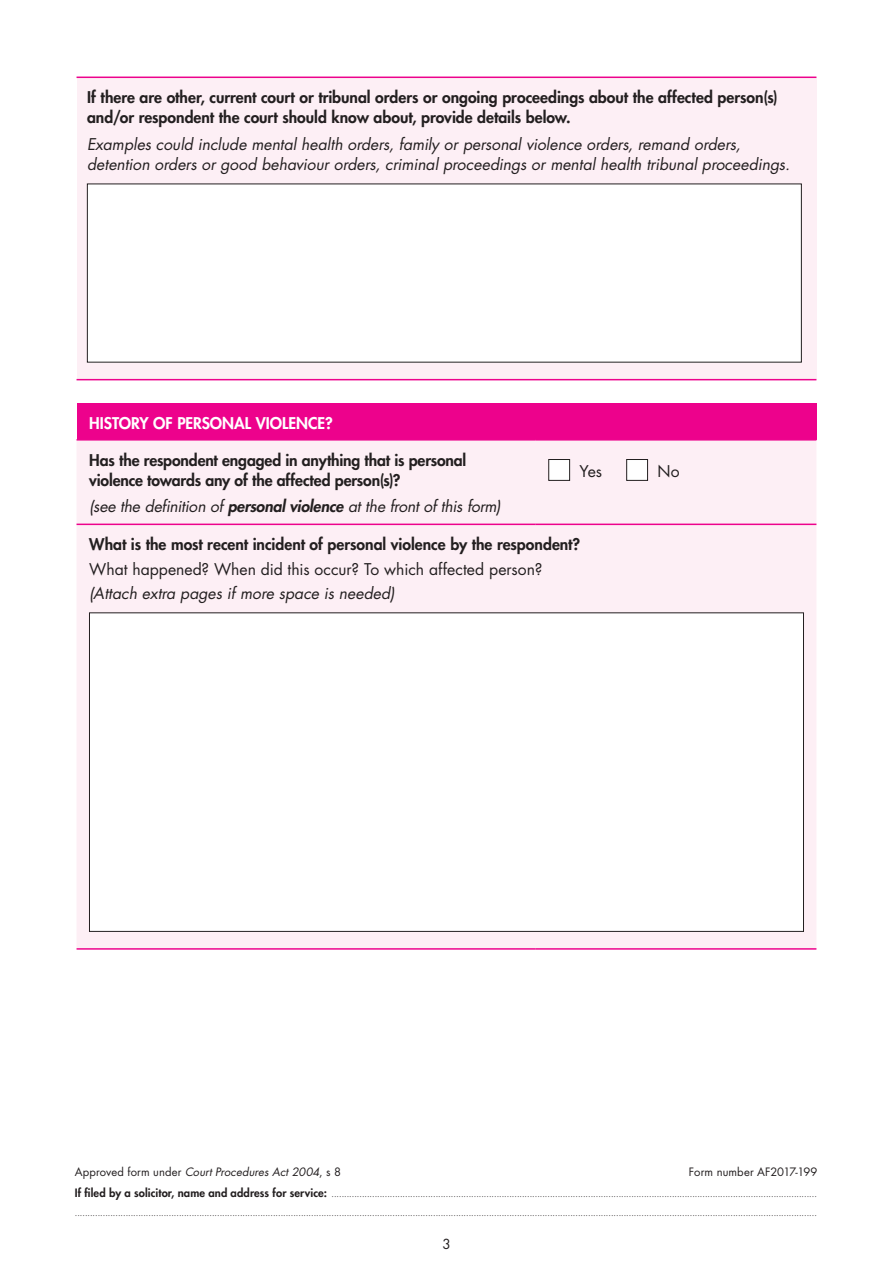
<style>
.page{position:relative;width:893px;height:1263px;background:#fff}
.page>*{position:absolute;margin:0;border:0;box-sizing:border-box;transform-origin:0 0}
.Body{font:800 15.75px/20.2px "Futura Std";letter-spacing:-.005em;color:#231f20}
.Body-2{font:italic 15.75px/20.2px "Futura Std";color:#231f20}
.Body-3{font:15.75px "Futura Std";color:#231f20}
.Cell_H1{font:800 15.75px "Futura Std";color:#fff}
.t1{font:13.5px "Futura Std";color:#231f20}
.t2{font:italic 11.25px "Futura Std";letter-spacing:.01em;color:#231f20}
.t3{font:11.25px "Futura Std";letter-spacing:.01em;color:#231f20}
.t4{font:8.25px "Futura Std";color:#231f20}
.s1{font-weight:800}
.s2{font-style:normal}
.s3{font-weight:800;font-size:11.25px}
</style>
<div class="page">
<div style="left:77px;top:77px;width:739px;height:303px;background:#fdeff5"></div>
<hr style="left:77px;top:77px;width:739px;height:1px;background:#ed028c">
<hr style="left:77px;top:379px;width:739px;height:1px;background:#ed028c">
<div style="left:87px;top:184px;width:714px;height:178px;background:#fff"></div>
<div style="left:77px;top:403px;width:739px;height:37px;background:#ed028c"></div>
<div style="left:77px;top:441px;width:739px;height:507px;background:#fdeff5"></div>
<hr style="left:77px;top:439px;width:459px;height:2px;background:#ed028c">
<hr style="left:536px;top:439px;width:280px;height:2px;background:#ed028c">
<hr style="left:77px;top:524px;width:459px;height:1px;background:#ed028c">
<hr style="left:536px;top:524px;width:280px;height:1px;background:#ed028c">
<hr style="left:77px;top:948px;width:459px;height:2px;background:#ed028c">
<hr style="left:536px;top:948px;width:280px;height:2px;background:#ed028c">
<div style="left:549px;top:459px;width:21px;height:21px;background:#fff"></div>
<div style="left:549px;top:459px;width:21px;height:22px;border:1px solid #231f20"></div>
<div style="left:627px;top:459px;width:21px;height:21px;background:#fff"></div>
<div style="left:626px;top:459px;width:22px;height:22px;border:1px solid #231f20"></div>
<div style="left:89px;top:613px;width:714px;height:318px;background:#fff"></div>
<p class="Body" style="left:87px;top:87px;width:692px">If there are other, current court or tribunal orders or ongoing proceedings about the affected person(s) and/or respondent the court should know about, provide details below.</p>
<p class="Body-2" style="left:87px;top:134px;width:704px">Examples could include mental health orders, family or personal violence orders, remand orders, detention orders or good behaviour orders, criminal proceedings or mental health tribunal proceedings.</p>
<p class="Cell_H1" style="left:89px;top:413px;width:245px">HISTORY OF PERSONAL VIOLENCE?</p>
<p class="Body" style="left:89px;top:450px;width:379px">Has the respondent engaged in anything that is personal violence towards any of the affected person(s)?</p>
<p class="Body-3" style="left:579px;top:461px;width:24px">Yes</p>
<p class="Body-3" style="left:657px;top:461px;width:24px">No</p>
<p class="Body-2" style="left:89px;top:496px;width:413px">(see the definition of <span class="s1">personal violence</span> at the front of this form)</p>
<p class="Body" style="left:89px;top:534px;width:492px">What is the most recent incident of personal violence by the respondent?</p>
<p class="Body-3" style="left:89px;top:559px;width:455px">What happened? When did this occur? To which affected person?</p>
<p class="Body-2" style="left:89px;top:583px;width:307px">(Attach extra pages if more space is needed)</p>
<h3 class="t2" style="left:75px;top:1164px;width:268px"><span class="s2">Approved form under</span> Court Procedures Act 2004<span class="s2">, s 8</span></h3>
<h3 class="t3" style="left:689px;top:1164px;width:130px">Form number AF2017-199</h3>
<p class="t4" style="left:75px;top:1188px;width:743px"><span class="s3">If filed by a solicitor, name and address for service:</span> ...............................................................................................................................................................................................</p>
<p class="t4" style="left:75px;top:1208px;width:743px">....................................................................................................................................................................................................................................................................................................</p>
<h2 class="t1" style="left:442px;top:1235px;width:10px">3</h2>
</div>
